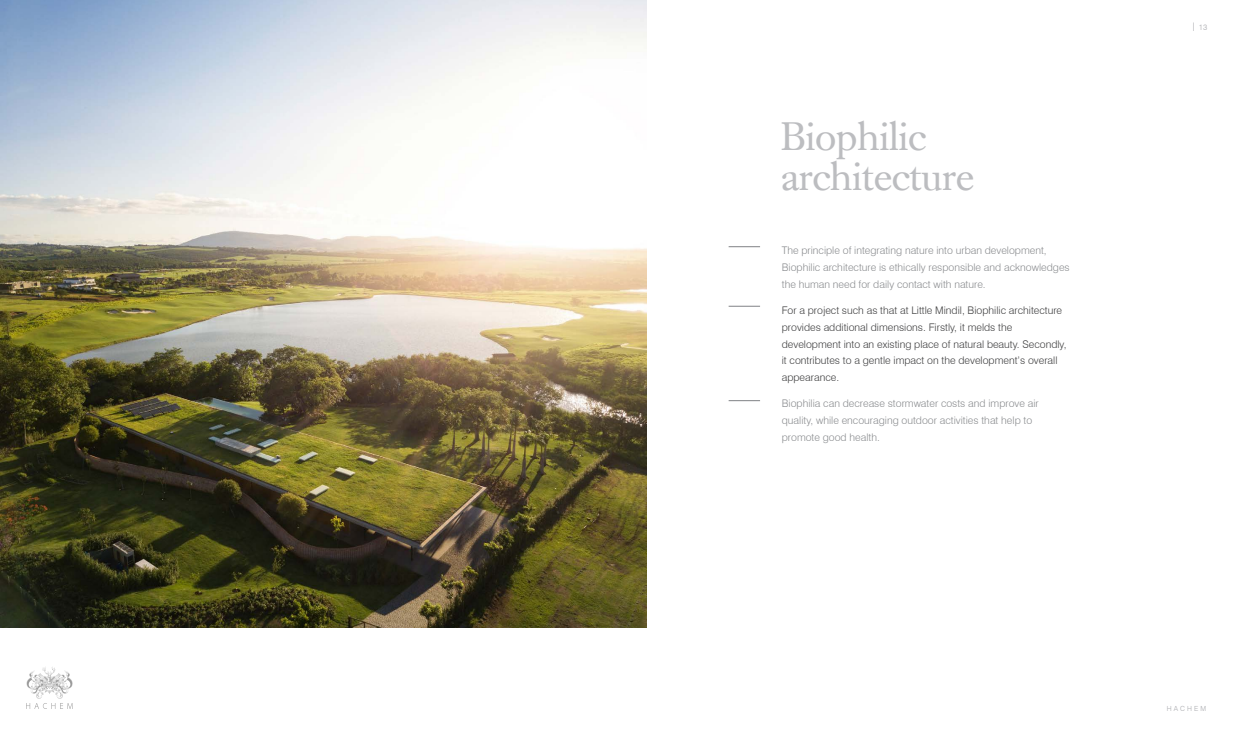
<style>
.page{position:relative;width:1241px;height:737px;background:#fff}
.page>*{position:absolute;margin:0;border:0;box-sizing:border-box;transform-origin:0 0}
.t1{font:39.38px "Caslon Book BE";letter-spacing:-.005em;color:#bcbdc0}
.t2{font:300 10.5px/16.6px "Swiss 721 BT";color:#8a8c8f}
.t3{font:300 10.5px/16.6px "Swiss 721 BT";color:#3e3e3f}
.t4{font:300 7.88px "Swiss 721 BT";color:#a8a9ad}
.t5{font:300 7px "Swiss 721 BT";letter-spacing:.3em;color:#a8a9ad}
.s1{font-size:11.81px}
</style>
<div class="page">
<img style="left:26px;top:667px;width:47px;height:42px">
<hr style="left:728px;top:246px;width:32px;height:1px;background:#808285">
<hr style="left:728px;top:400px;width:32px;height:1px;background:#808285">
<hr style="left:728px;top:306px;width:32px;height:1px;background:#808285">
<img style="left:0;top:0;width:646px;height:628px">
<p class="t1" style="left:780px;top:113px;width:147px">Biophilic</p>
<p class="t1" style="left:780px;top:153px;width:194px">architecture</p>
<p class="t2" style="left:781px;top:242px;width:289px">The principle of integrating nature into urban development,<br>Biophilic architecture is ethically responsible and acknowledges the human need for daily contact with nature.</p>
<p class="t3" style="left:781px;top:302px;width:286px">For a project such as that at Little Mindil, Biophilic architecture provides additional dimensions. Firstly, it melds the development into an existing place of natural beauty. Secondly, it contributes to a gentle impact on the development’s overall appearance.</p>
<p class="t2" style="left:781px;top:395px;width:258px">Biophilia can decrease stormwater costs and improve air quality, while encouraging outdoor activities that help to promote good health.</p>
<p class="t4" style="left:1192px;top:22px;width:16px"><span class="s1">I</span> 13</p>
<p class="t5" style="left:1166px;top:704px;width:41px">HACHEM</p>
</div>
